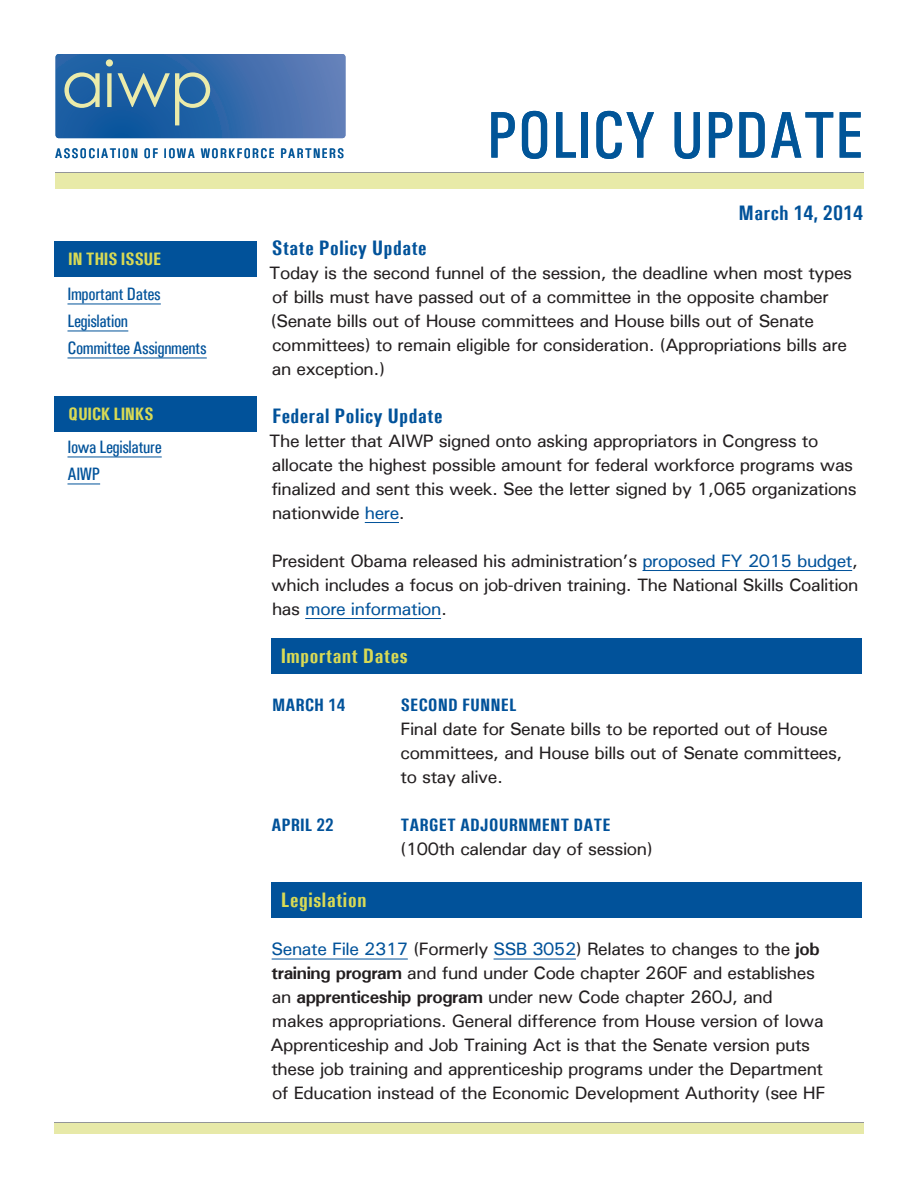
<style>
.page{position:relative;width:918px;height:1188px;background:#fff}
.page>*{position:absolute;margin:0;border:0;box-sizing:border-box;transform-origin:0 0}
.t1{font:66px "Pt Utah Condensed";color:#015598}
.t2{font:700 21px "Pt Utah Condensed";color:#01529a}
.t3{font:700 21px "Pt Utah Condensed";color:#d9da55}
.t4{font:18px/24px "Utah";letter-spacing:-.025em;color:#231f20}
.t5{font:18px/27px "Pt Utah Condensed";letter-spacing:-.025em;color:#01529a}
.t6{font:700 18px "Pt Utah Condensed";color:#01529a}
.t7{font:700 18px "Pt Utah Condensed";letter-spacing:-.025em;color:#d9da55}
.t8{font:13.8px "Pt Utah Condensed";letter-spacing:.1em;color:#015598}
.s1{color:#01529a}
.s2{font-weight:700}
</style>
<div class="page">
<div style="left:54px;top:1123px;width:810px;height:11px;background:#e7e9a8"></div>
<hr style="left:54px;top:1123px;width:810px;height:1px;background:#939598">
<div style="left:272px;top:638px;width:590px;height:35px;background:#01529a"></div>
<div style="left:54px;top:242px;width:202px;height:35px;background:#01529a"></div>
<div style="left:54px;top:396px;width:202px;height:35px;background:#01529a"></div>
<div style="left:272px;top:883px;width:590px;height:35px;background:#01529a"></div>
<svg style="left:56px;top:54px;width:289px;height:84px;background:#3f71a9"></svg>
<div style="left:56px;top:172px;width:808px;height:16px;background:#e8eaa8"></div>
<hr style="left:56px;top:172px;width:808px;height:1px;background:#939598">
<hr style="left:365px;top:522px;width:34px;height:1px;background:#01529a">
<hr style="left:643px;top:570px;width:209px;height:1px;background:#01529a">
<hr style="left:305px;top:618px;width:136px;height:1px;background:#01529a">
<hr style="left:272px;top:959px;width:136px;height:1px;background:#01529a">
<hr style="left:494px;top:959px;width:82px;height:1px;background:#01529a">
<hr style="left:68px;top:304px;width:93px;height:1px;background:#01529a">
<hr style="left:68px;top:331px;width:60px;height:1px;background:#01529a">
<hr style="left:68px;top:358px;width:139px;height:1px;background:#01529a">
<hr style="left:68px;top:457px;width:94px;height:1px;background:#01529a">
<hr style="left:68px;top:484px;width:32px;height:1px;background:#01529a">
<p class="t8" style="left:55px;top:146px;width:290px">ASSOCIATION OF IOWA WORKFORCE PARTNERS</p>
<h1 class="t1" style="left:487px;top:97px;width:378px">POLICY UPDATE</h1>
<p class="t2" style="left:739px;top:201px;width:126px">MARCH 14, 2014</p>
<p class="t7" style="left:68px;top:248px;width:95px">IN THIS ISSUE</p>
<p class="t5" style="left:68px;top:281px;width:141px">Important Dates<br>Legislation<br>Committee Assignments</p>
<p class="t7" style="left:68px;top:403px;width:87px">QUICK LINKS</p>
<p class="t5" style="left:68px;top:434px;width:96px">Iowa Legislature<br>AIWP</p>
<p class="t2" style="left:271px;top:235px;width:157px">STATE POLICY UPDATE</p>
<p class="t4" style="left:269px;top:261px;width:585px">Today is the second funnel of the session, the deadline when most types of bills must have passed out of a committee in the opposite chamber (Senate bills out of House committees and House bills out of Senate committees) to remain eligible for consideration. (Appropriations bills are an exception.)</p>
<p class="t2" style="left:272px;top:403px;width:172px">FEDERAL POLICY UPDATE</p>
<p class="t4" style="left:269px;top:429px;width:589px">The letter that AIWP signed onto asking appropriators in Congress to allocate the highest possible amount for federal workforce programs was finalized and sent this week. See the letter signed by 1,065 organizations nationwide <span class="s1">here</span>.</p>
<p class="t4" style="left:271px;top:549px;width:589px;text-align:justify">President Obama released his administration’s <span class="s1">proposed FY 2015 budget</span>, which includes a focus on job-driven training. The National Skills Coalition has <span class="s1">more information</span>.</p>
<p class="t3" style="left:281px;top:643px;width:129px">IMPORTANT DATES</p>
<p class="t6" style="left:272px;top:694px;width:109px">MARCH 14 S</p>
<p class="t6" style="left:410px;top:694px;width:108px">ECOND FUNNEL</p>
<p class="t4" style="left:401px;top:717px;width:444px">Final date for Senate bills to be reported out of House committees, and House bills out of Senate committees, to stay alive.</p>
<p class="t6" style="left:272px;top:814px;width:101px">APRIL 22 T</p>
<p class="t6" style="left:410px;top:814px;width:203px">ARGET ADJOURNMENT DATE</p>
<p class="t4" style="left:401px;top:837px;width:254px">(100th calendar day of session)</p>
<p class="t3" style="left:281px;top:888px;width:87px">LEGISLATION</p>
<p class="t4" style="left:270px;top:937px;width:556px"><span class="s1">Senate File 2317</span> (Formerly <span class="s1">SSB 3052</span>) Relates to changes to the <span class="s2">job training program</span> and fund under Code chapter 260F and establishes an <span class="s2">apprenticeship program</span> under new Code chapter 260J, and makes appropriations. General difference from House version of Iowa Apprenticeship and Job Training Act is that the Senate version puts these job training and apprenticeship programs under the Department of Education instead of the Economic Development Authority (see HF</p>
</div>
